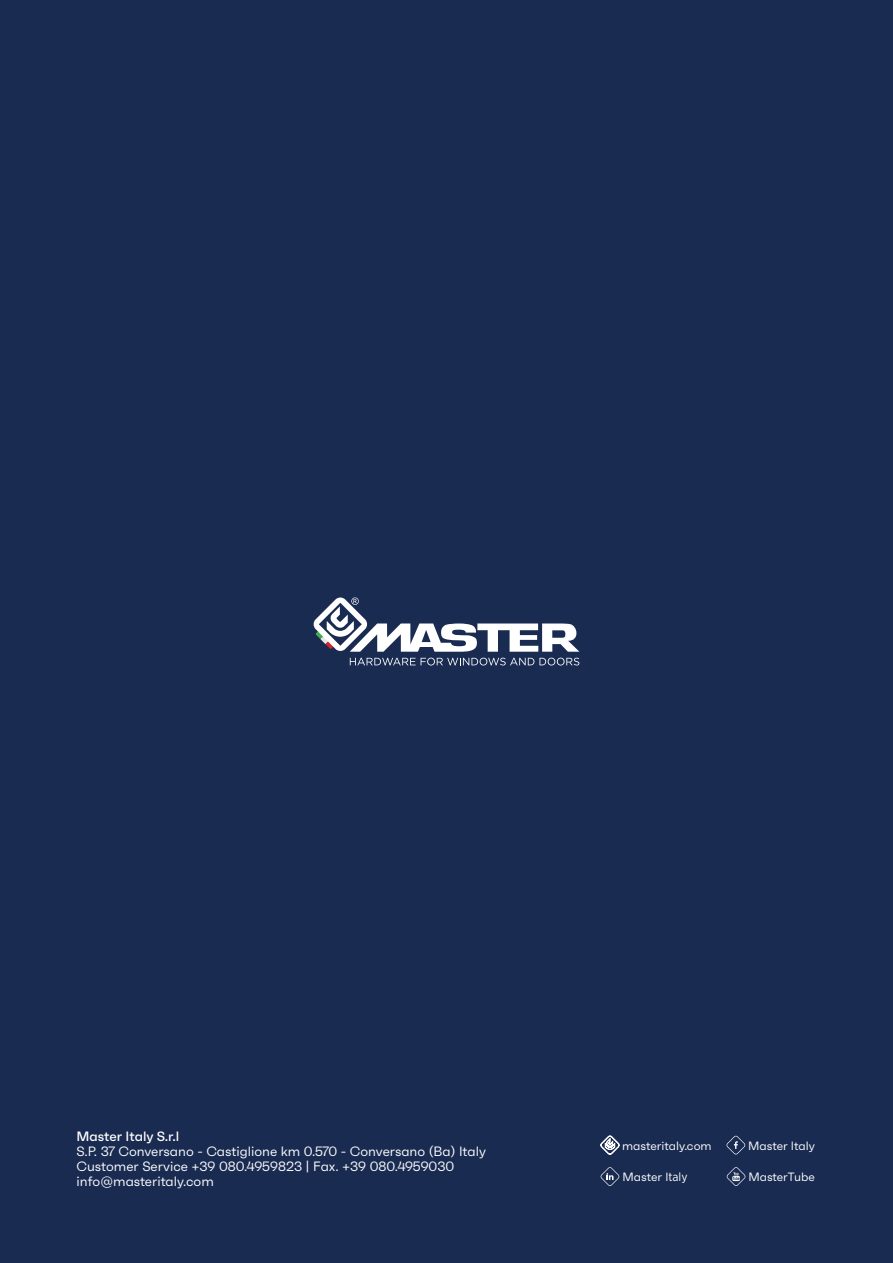
<style>
.page{position:relative;width:893px;height:1263px;background:#fff}
.page>*{position:absolute;margin:0;border:0;box-sizing:border-box;transform-origin:0 0}
.t1{font:13.5px/15px "Faktum";color:#fff}
.t2{font:500 13.5px "Faktum";color:#fff}
.t3{font:12px "Faktum";color:#fff}
.s1{font-family:"Gotham Narrow"}
</style>
<div class="page">
<div style="left:6px;top:0;width:887px;height:1263px;background:#1a2b52"></div>
<svg style="left:313px;top:597px;width:267px;height:55px"></svg>
<svg style="left:350px;top:658px;width:229px;height:7px"></svg>
<svg style="left:727px;top:1167px;width:19px;height:19px"></svg>
<svg style="left:600px;top:1135px;width:20px;height:19px"></svg>
<svg style="left:726px;top:1136px;width:19px;height:18px"></svg>
<svg style="left:601px;top:1167px;width:19px;height:19px"></svg>
<div style="left:0;top:0;width:6px;height:1263px;background:#1a2b52"></div>
<p class="t2" style="left:77px;top:1128px;width:104px">Master Italy S.r.l</p>
<p class="t1" style="left:77px;top:1143px;width:411px">S.P. 37 Conversano - Castiglione km 0.570 - Conversano (Ba) Italy<br>Customer Service +39 080.4959823 | Fax. +39 080.4959030 info@masteritaly.com</p>
<p class="t3" style="left:748px;top:1139px;width:68px">Master Italy</p>
<p class="t3" style="left:622px;top:1139px;width:91px">masteritaly.com</p>
<p class="t3" style="left:623px;top:1170px;width:66px">Master <span class="s1">Italy</span></p>
<p class="t3" style="left:748px;top:1170px;width:68px">MasterTube</p>
</div>
